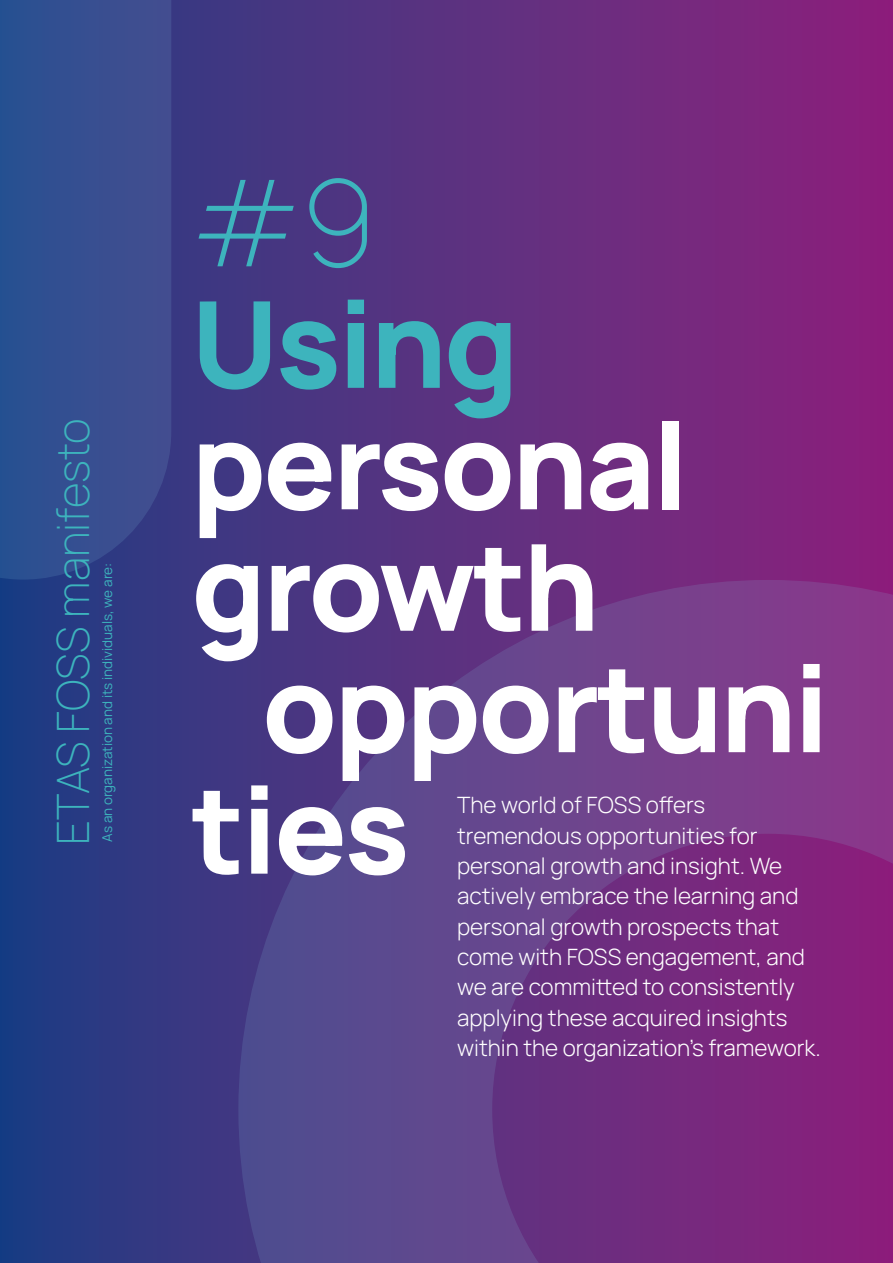
<style>
.page{position:relative;width:893px;height:1263px;background:#fff}
.page>*{position:absolute;margin:0;border:0;box-sizing:border-box;transform-origin:0 0}
.t1{font:800 120px "Manrope";letter-spacing:-.025em;color:#fff}
.t2{font:800 120px "Manrope";letter-spacing:-.025em;color:#3db4bd}
.t3{font:200 120px "Manrope";color:#3db4bd}
.t4{font:200 44.55px "Manrope";color:#3db4bd}
.t5{font:300 22.5px/30.5px "Manrope";color:#fff}
.t6{font:13.5px "Manrope";color:#3db4bd}
</style>
<div class="page">
<div style="left:0;top:0;width:893px;height:1263px;background:linear-gradient(to right,#203e84,#90227c)"></div>
<svg style="left:0;top:0;width:171px;height:580px;background:#344d8f"></svg>
<svg style="left:238px;top:580px;width:655px;height:683px;background:#6a3886"></svg>
<h2 class="t4" style="left:42px;top:845px;width:428px;rotate:-90deg">ETAS FOSS manifesto</h2>
<p class="t6" style="left:98px;top:842px;width:280px;rotate:-90deg">As an organization and its individuals, we are:</p>
<h1 class="t3" style="left:191px;top:138px;width:185px">#9</h1>
<h1 class="t2" style="left:191px;top:260px;width:329px">Using</h1>
<h1 class="t1" style="left:191px;top:381px;width:498px">personal</h1>
<h1 class="t1" style="left:191px;top:503px;width:410px">growth</h1>
<h1 class="t1" style="left:262px;top:624px;width:569px">opportuni</h1>
<h1 class="t1" style="left:191px;top:746px;width:220px">ties</h1>
<p class="t5" style="left:457px;top:789px;width:365px">The world of FOSS offers tremendous opportunities for personal growth and insight. We actively embrace the learning and personal growth prospects that come with FOSS engagement, and we are committed to consistently applying these acquired insights within the organization's framework.</p>
</div>
